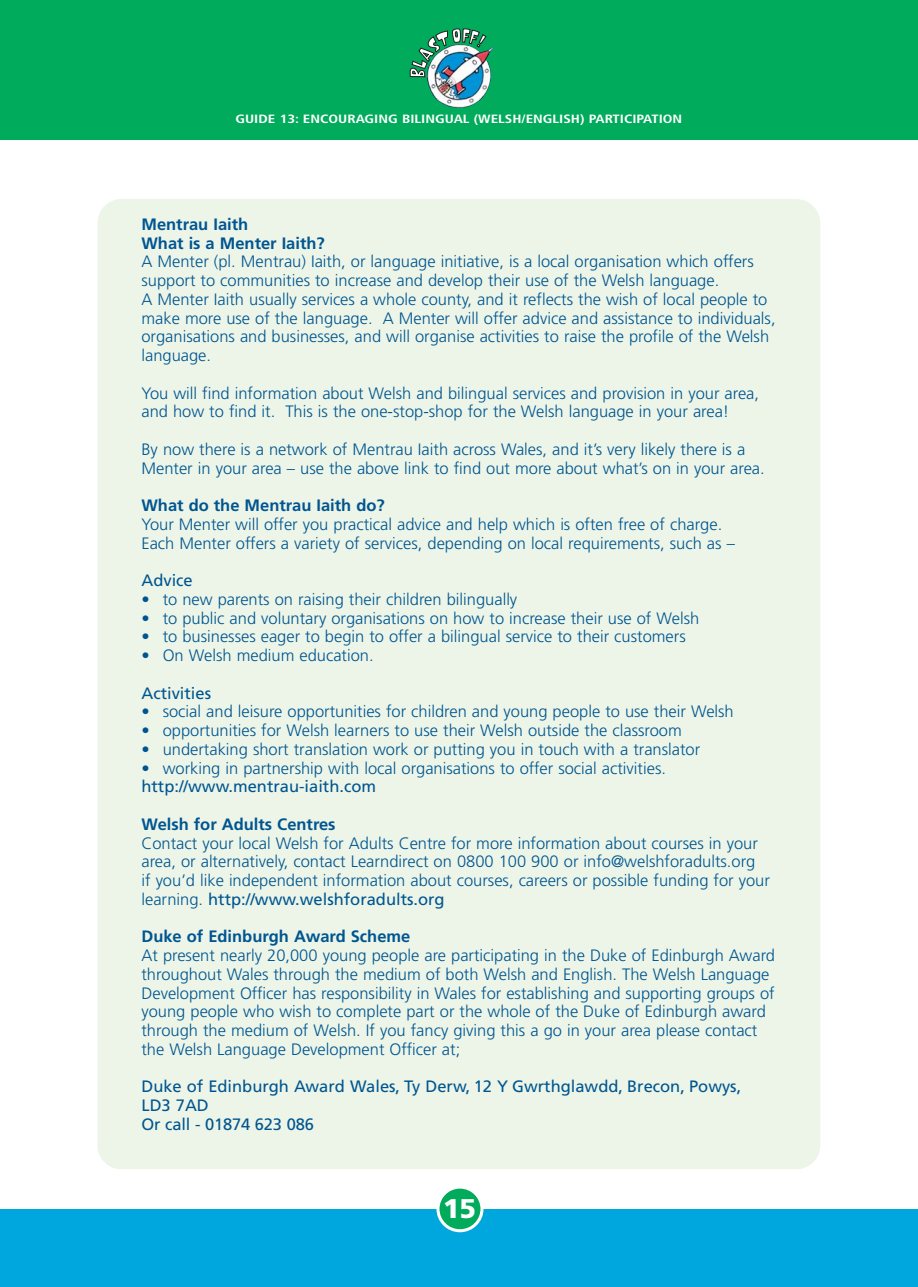
<style>
.page{position:relative;width:918px;height:1287px;background:#fff}
.page>*{position:absolute;margin:0;border:0;box-sizing:border-box;transform-origin:0 0}
.t1{font:900 27px "Frutiger";color:#fff}
.t2{font:300 16.5px/18.8px "Frutiger";color:#005591}
.t3{font:16.5px/18.8px "Frutiger";color:#005591}
.t4{font:700 16.5px/18.8px "Frutiger";color:#005591}
.t5{font:700 condensed 12px "Frutiger";color:#fff;scale:1.25 1}
.s1{font-weight:400}
</style>
<div class="page">
<div style="left:97px;top:199px;width:723px;height:970px;background:#ecf5e7;border-radius:24px"></div>
<div style="left:12px;top:0;width:906px;height:140px;background:#00ab5b"></div>
<img style="left:427px;top:47px;width:67px;height:61px">
<img style="left:409px;top:28px;width:78px;height:50px">
<div style="left:0;top:0;width:25px;height:140px;background:#00ab5b"></div>
<div style="left:0;top:1210px;width:12px;height:77px;background:#00a6de"></div>
<div style="left:12px;top:1210px;width:906px;height:77px;background:#00a6de"></div>
<div style="left:438px;top:1187px;width:44px;height:44px;background:#00ab5b;border-radius:50%"></div>
<div style="left:436px;top:1186px;width:48px;height:46px;border:3px solid #fff;border-radius:50%"></div>
<p class="t5" style="left:235px;top:114px;width:359px">GUIDE 13: ENCOURAGING BILINGUAL (WELSH/ENGLISH) PARTICIPATION</p>
<p class="t4" style="left:141px;top:216px;width:185px">Mentrau Iaith<br>What is a Menter Iaith?</p>
<p class="t2" style="left:141px;top:254px;width:636px">A Menter (pl. Mentrau) Iaith, or language initiative, is a local organisation which offers support to communities to increase and develop their use of the Welsh language.<br>A Menter Iaith usually services a whole county, and it reflects the wish of local people to make more use of the language. A Menter will offer advice and assistance to individuals, organisations and businesses, and will organise activities to raise the profile of the Welsh language.</p>
<p class="t2" style="left:141px;top:385px;width:619px">You will find information about Welsh and bilingual services and provision in your area, and how to find it. This is the one-stop-shop for the Welsh language in your area!</p>
<p class="t2" style="left:141px;top:441px;width:625px">By now there is a network of Mentrau Iaith across Wales, and it’s very likely there is a<br>Menter in your area – use the above link to find out more about what’s on in your area.</p>
<p class="t4" style="left:141px;top:497px;width:245px">What do the Mentrau Iaith do?</p>
<p class="t2" style="left:141px;top:516px;width:595px">Your Menter will offer you practical advice and help which is often free of charge.<br>Each Menter offers a variety of services, depending on local requirements, such as –</p>
<p class="t3" style="left:141px;top:572px;width:53px">Advice</p>
<p class="t2" style="left:141px;top:591px;width:377px">• to new parents on raising their children bilingually</p>
<p class="t2" style="left:141px;top:610px;width:559px">• to public and voluntary organisations on how to increase their use of Welsh</p>
<p class="t2" style="left:141px;top:629px;width:546px">• to businesses eager to begin to offer a bilingual service to their customers</p>
<p class="t2" style="left:141px;top:647px;width:234px">• On Welsh medium education.</p>
<p class="t3" style="left:141px;top:685px;width:71px">Activities</p>
<p class="t2" style="left:141px;top:704px;width:594px">• social and leisure opportunities for children and young people to use their Welsh</p>
<p class="t2" style="left:141px;top:722px;width:542px">• opportunities for Welsh learners to use their Welsh outside the classroom</p>
<p class="t2" style="left:141px;top:741px;width:560px">• undertaking short translation work or putting you in touch with a translator</p>
<p class="t2" style="left:141px;top:760px;width:526px">• working in partnership with local organisations to offer social activities.</p>
<p class="t3" style="left:141px;top:779px;width:236px">http://www.mentrau-iaith.com</p>
<p class="t4" style="left:141px;top:816px;width:196px">Welsh for Adults Centres</p>
<p class="t2" style="left:141px;top:835px;width:630px">Contact your local Welsh for Adults Centre for more information about courses in your area, or alternatively, contact Learndirect on 0800 100 900 or info@welshforadults.org<br>if you’d like independent information about courses, careers or possible funding for your learning. <span class="s1">http://www.welshforadults.org</span></p>
<p class="t4" style="left:141px;top:929px;width:270px">Duke of Edinburgh Award Scheme</p>
<p class="t2" style="left:141px;top:947px;width:635px">At present nearly 20,000 young people are participating in the Duke of Edinburgh Award throughout Wales through the medium of both Welsh and English. The Welsh Language Development Officer has responsibility in Wales for establishing and supporting groups of young people who wish to complete part or the whole of the Duke of Edinburgh award through the medium of Welsh. If you fancy giving this a go in your area please contact the Welsh Language Development Officer at;</p>
<p class="t3" style="left:141px;top:1079px;width:601px">Duke of Edinburgh Award Wales, Ty Derw, 12 Y Gwrthglawdd, Brecon, Powys,<br>LD3 7AD<br>Or call - 01874 623 086</p>
<h1 class="t1" style="left:443px;top:1198px;width:35px">15</h1>
</div>
